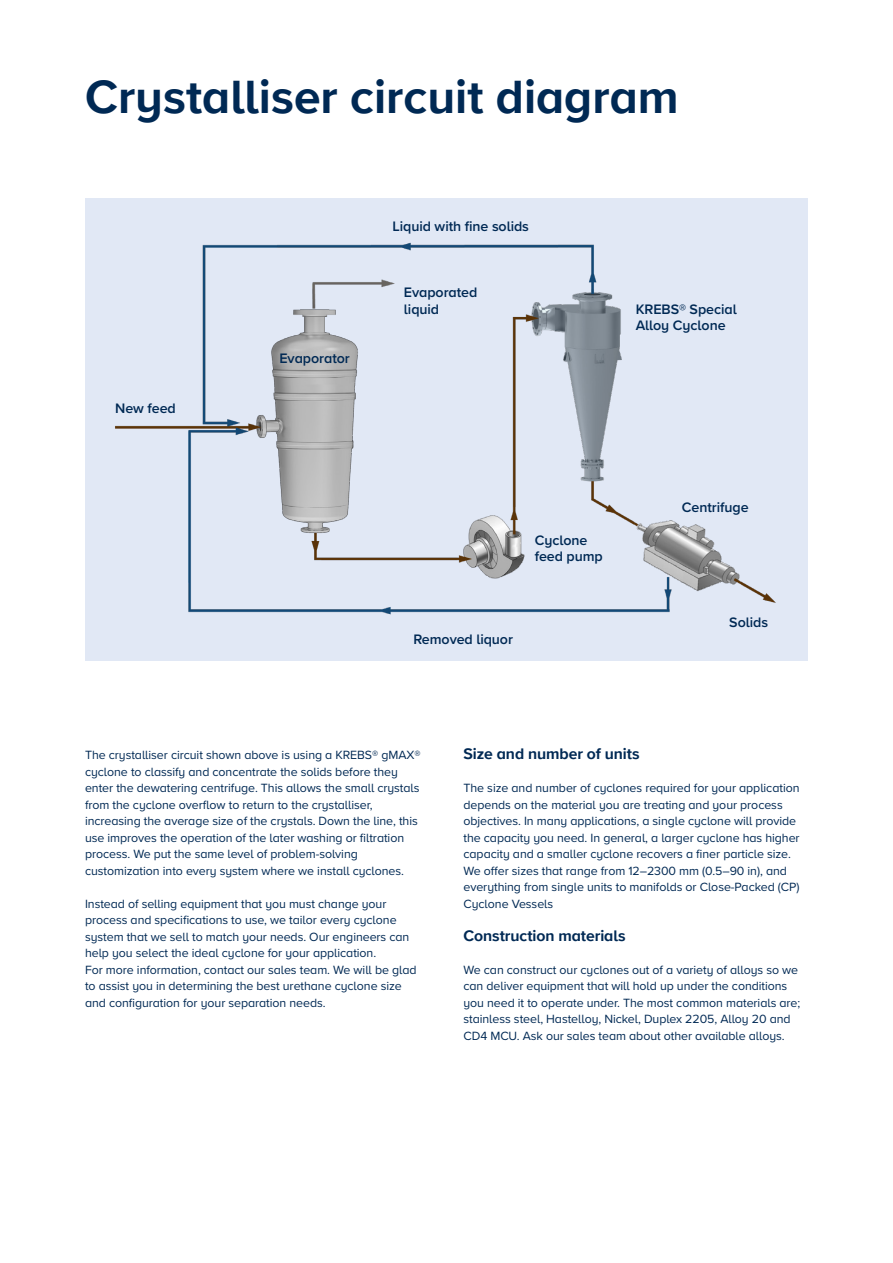
<style>
.page{position:relative;width:893px;height:1263px;background:#fff}
.page>*{position:absolute;margin:0;border:0;box-sizing:border-box;transform-origin:0 0}
.t1{font:700 48px "Proxima Nova";color:#002954}
.t2{font:700 15.75px "Proxima Nova";letter-spacing:-.005em;color:#002954}
.t3{font:600 14.25px/16.5px "Proxima Nova";letter-spacing:-.005em;color:#002954}
.t4{font:12.3px/16.5px "Proxima Nova";letter-spacing:-.005em;color:#002954}
</style>
<div class="page">
<div style="left:85px;top:198px;width:723px;height:462px;background:#e1e8f5"></div>
<img style="left:115px;top:242px;width:661px;height:373px">
<h1 class="t1" style="left:85px;top:62px;width:595px">Crystalliser circuit diagram</h1>
<p class="t3" style="left:115px;top:399px;width:62px">New feed</p>
<p class="t3" style="left:279px;top:350px;width:72px">Evaporator</p>
<p class="t3" style="left:393px;top:218px;width:138px">Liquid with fine solids</p>
<p class="t3" style="left:404px;top:284px;width:75px">Evaporated liquid</p>
<p class="t3" style="left:636px;top:300px;width:103px">KREBS® Special<br>Alloy Cyclone</p>
<p class="t3" style="left:535px;top:531px;width:70px">Cyclone feed pump</p>
<p class="t3" style="left:413px;top:630px;width:101px">Removed liquor</p>
<p class="t3" style="left:682px;top:498px;width:68px">Centrifuge</p>
<p class="t3" style="left:729px;top:614px;width:40px">Solids</p>
<p class="t4" style="left:85px;top:746px;width:337px">The crystalliser circuit shown above is using a KREBS® gMAX® cyclone to classify and concentrate the solids before they enter the dewatering centrifuge. This allows the small crystals from the cyclone overflow to return to the crystalliser, increasing the average size of the crystals. Down the line, this use improves the operation of the later washing or filtration process. We put the same level of problem-solving customization into every system where we install cyclones.</p>
<p class="t4" style="left:85px;top:895px;width:333px">Instead of selling equipment that you must change your process and specifications to use, we tailor every cyclone system that we sell to match your needs. Our engineers can help you select the ideal cyclone for your application.<br>For more information, contact our sales team. We will be glad to assist you in determining the best urethane cyclone size and configuration for your separation needs.</p>
<p class="t2" style="left:463px;top:742px;width:178px">Size and number of units</p>
<p class="t4" style="left:463px;top:779px;width:338px">The size and number of cyclones required for your application depends on the material you are treating and your process objectives. In many applications, a single cyclone will provide the capacity you need. In general, a larger cyclone has higher capacity and a smaller cyclone recovers a finer particle size.<br>We offer sizes that range from 12–2300 mm (0.5–90 in), and everything from single units to manifolds or Close-Packed (CP)<br>Cyclone Vessels</p>
<p class="t2" style="left:463px;top:924px;width:164px">Construction materials</p>
<p class="t4" style="left:463px;top:961px;width:338px">We can construct our cyclones out of a variety of alloys so we can deliver equipment that will hold up under the conditions you need it to operate under. The most common materials are; stainless steel, Hastelloy, Nickel, Duplex 2205, Alloy 20 and CD4 MCU. Ask our sales team about other available alloys.</p>
</div>
